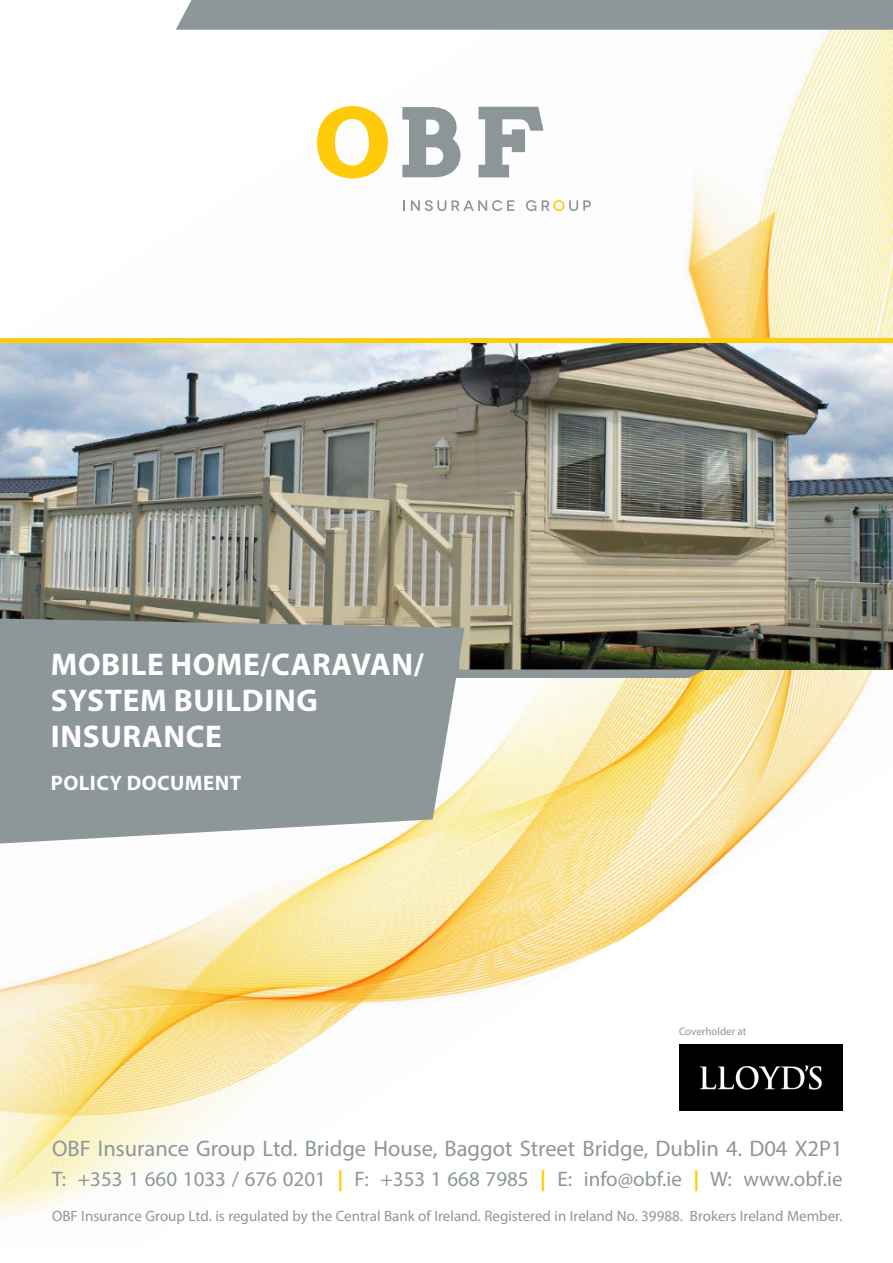
<style>
.page{position:relative;width:893px;height:1263px;background:#fff}
.page>*{position:absolute;margin:0;border:0;box-sizing:border-box;transform-origin:0 0}
.t1{font:700 31.5px "Myriad Pro";letter-spacing:.02em;color:#fff}
.t2{font:22.5px "Myriad Pro";color:#8d9699}
.t3{font:21px "Myriad Pro";color:#8d9699}
.t4{font:700 21px "Myriad Pro";letter-spacing:.02em;color:#fff}
.t5{font:15px "Myriad Pro";color:#8d9699}
.t6{font:10.95px "Myriad Pro";color:#8d9699}
.s1{font-weight:700;color:#fecd0c}
</style>
<div class="page">
<img style="left:0;top:30px;width:893px;height:1189px">
<svg style="left:317px;top:106px;width:71px;height:72px"></svg>
<svg style="left:402px;top:107px;width:58px;height:70px"></svg>
<svg style="left:478px;top:107px;width:66px;height:70px"></svg>
<svg style="left:411px;top:200px;width:35px;height:11px"></svg>
<svg style="left:452px;top:200px;width:62px;height:11px"></svg>
<svg style="left:526px;top:200px;width:10px;height:11px"></svg>
<svg style="left:542px;top:200px;width:49px;height:11px"></svg>
<div style="left:176px;top:0;width:717px;height:30px;background:#8d9699"></div>
<img style="left:679px;top:1045px;width:163px;height:65px">
<img style="left:0;top:342px;width:893px;height:327px">
<svg style="left:464px;top:669px;width:241px;height:9px;background:#8a908f"></svg>
<hr style="left:0;top:338px;width:893px;height:4px;background:#fecd0c">
<svg style="left:0;top:618px;width:464px;height:225px;background:#969d9e"></svg>
<p class="t1" style="left:51px;top:644px;width:374px">MOBILE HOME/CARAVAN/</p>
<p class="t1" style="left:51px;top:680px;width:269px">SYSTEM BUILDING</p>
<p class="t1" style="left:51px;top:716px;width:173px">INSURANCE</p>
<p class="t4" style="left:51px;top:769px;width:192px">POLICY DOCUMENT</p>
<p class="t6" style="left:679px;top:1025px;width:69px">Coverholder at</p>
<p class="t2" style="left:52px;top:1134px;width:792px">OBF Insurance Group Ltd. Bridge House, Baggot Street Bridge, Dublin 4. D04 X2P1</p>
<p class="t3" style="left:52px;top:1165px;width:792px">T: +353 1 660 1033 / 676 0201 <span class="s1">|</span> F: +353 1 668 7985 <span class="s1">|</span> E: info@obf.ie <span class="s1">|</span> W: www.obf.ie</p>
<p class="t5" style="left:52px;top:1206px;width:792px">OBF Insurance Group Ltd. is regulated by the Central Bank of Ireland. Registered in Ireland No. 39988. Brokers Ireland Member.</p>
</div>
